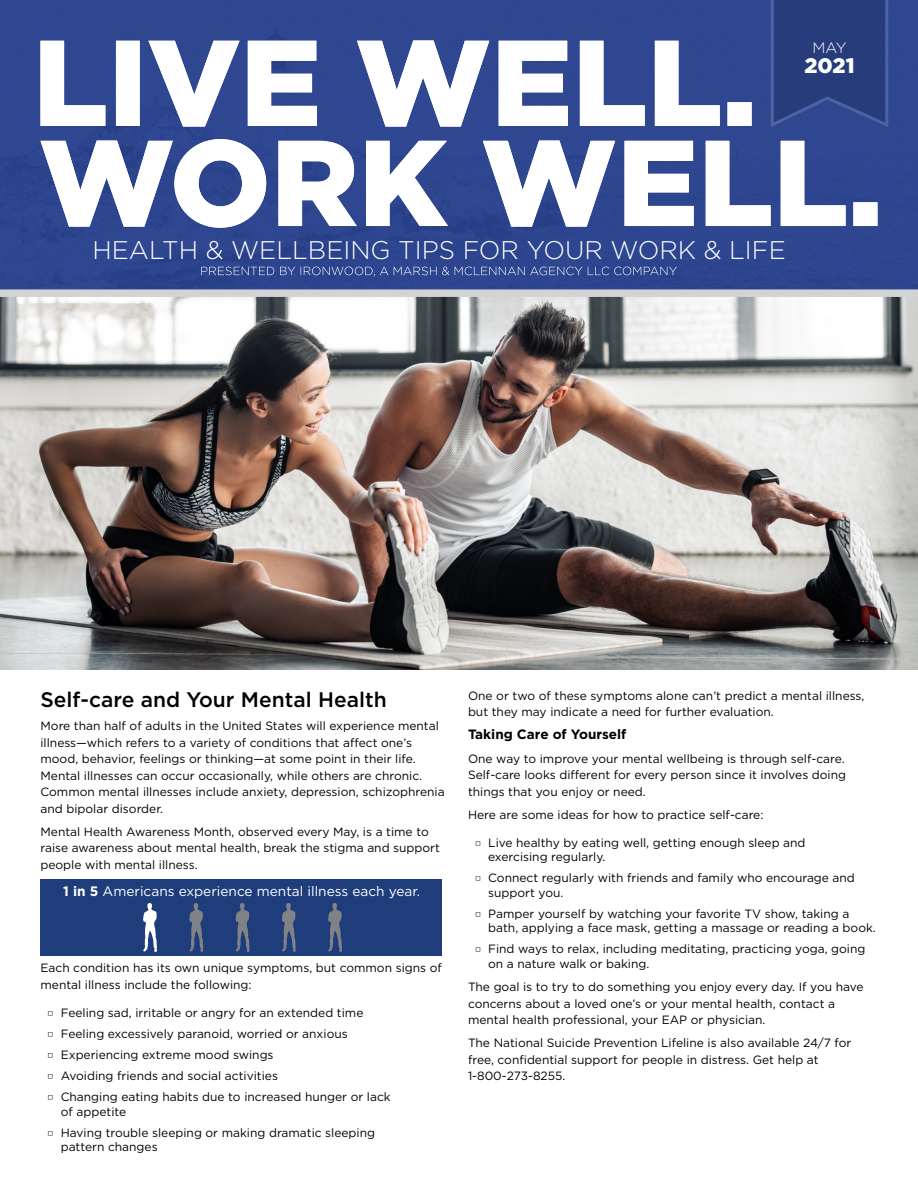
<style>
.page{position:relative;width:918px;height:1188px;background:#fff}
.page>*{position:absolute;margin:0;border:0;box-sizing:border-box;transform-origin:0 0}
.t1{font:300 25.5px "Gotham";color:#fff}
.t2{font:500 21px "Gotham";color:#000}
.t3{font:900 21px "Gotham";color:#fff}
.t4{font:300 15px "Gotham";color:#fff}
.t5{font:13.65px "Gotham";color:#fff}
.t6{font:700 13.5px "Gotham";color:#000}
.t7{font:12px/16.5px "Gotham";color:#000}
.s1{font-weight:700}
.s2{font-family:"Lucida Grande"}
</style>
<div class="page">
<img style="left:0;top:297px;width:918px;height:373px">
<div style="left:0;top:0;width:918px;height:289px;background:#2f4791"></div>
<svg style="left:769px;top:0;width:121px;height:129px;background:#2b4081"></svg>
<div style="left:0;top:289px;width:918px;height:8px;background:#d1d3d4"></div>
<svg style="left:40px;top:41px;width:712px;height:86px"></svg>
<svg style="left:40px;top:139px;width:837px;height:89px"></svg>
<svg style="left:201px;top:267px;width:476px;height:9px;background:#4b609f"></svg>
<div style="left:40px;top:879px;width:402px;height:77px;background:#1f3d7b"></div>
<svg style="left:236px;top:903px;width:14px;height:49px"></svg>
<svg style="left:282px;top:903px;width:14px;height:49px"></svg>
<svg style="left:328px;top:903px;width:14px;height:49px"></svg>
<svg style="left:189px;top:903px;width:14px;height:49px"></svg>
<svg style="left:143px;top:903px;width:14px;height:49px"></svg>
<p class="t4" style="left:813px;top:38px;width:35px">MAY</p>
<h2 class="t3" style="left:804px;top:51px;width:52px">2021</h2>
<h1 class="t1" style="left:92px;top:233px;width:695px">HEALTH &amp; WELLBEING TIPS FOR YOUR WORK &amp; LIFE</h1>
<h2 class="t2" style="left:40px;top:686px;width:348px">Self-care and Your Mental Health</h2>
<p class="t7" style="left:40px;top:717px;width:406px">More than half of adults in the United States will experience mental illness—which refers to a variety of conditions that affect one’s mood, behavior, feelings or thinking—at some point in their life.<br>Mental illnesses can occur occasionally, while others are chronic.<br>Common mental illnesses include anxiety, depression, schizophrenia and bipolar disorder.</p>
<p class="t7" style="left:40px;top:823px;width:401px">Mental Health Awareness Month, observed every May, is a time to raise awareness about mental health, break the stigma and support people with mental illness.</p>
<p class="t5" style="left:63px;top:882px;width:358px"><span class="s1">1 in 5</span> Americans experience mental illness each year.</p>
<p class="t7" style="left:40px;top:960px;width:403px">Each condition has its own unique symptoms, but common signs of mental illness include the following:</p>
<p class="t7" style="left:47px;top:1004px;width:318px"><span class="s2">□</span> Feeling sad, irritable or angry for an extended time</p>
<p class="t7" style="left:47px;top:1025px;width:302px"><span class="s2">□</span> Feeling excessively paranoid, worried or anxious</p>
<p class="t7" style="left:47px;top:1046px;width:228px"><span class="s2">□</span> Experiencing extreme mood swings</p>
<p class="t7" style="left:47px;top:1067px;width:232px"><span class="s2">□</span> Avoiding friends and social activities</p>
<p class="t7" style="left:61px;top:1090px;width:331px;line-height:14.4px;text-indent:-14px"><span class="s2">□</span> Changing eating habits due to increased hunger or lack of appetite</p>
<p class="t7" style="left:61px;top:1125px;width:316px;line-height:14.4px;text-indent:-14px"><span class="s2">□</span> Having trouble sleeping or making dramatic sleeping pattern changes</p>
<p class="t7" style="left:468px;top:687px;width:398px">One or two of these symptoms alone can’t predict a mental illness, but they may indicate a need for further evaluation.</p>
<p class="t6" style="left:468px;top:726px;width:160px">Taking Care of Yourself</p>
<p class="t7" style="left:468px;top:750px;width:380px">One way to improve your mental wellbeing is through self-care.<br>Self-care looks different for every person since it involves doing things that you enjoy or need.</p>
<p class="t7" style="left:468px;top:806px;width:297px">Here are some ideas for how to practice self-care:</p>
<p class="t7" style="left:488px;top:835px;width:319px;line-height:14.4px;text-indent:-14px"><span class="s2">□</span> Live healthy by eating well, getting enough sleep and exercising regularly.</p>
<p class="t7" style="left:488px;top:871px;width:368px;line-height:14.4px;text-indent:-14px"><span class="s2">□</span> Connect regularly with friends and family who encourage and support you.</p>
<p class="t7" style="left:488px;top:906px;width:389px;line-height:14.4px;text-indent:-14px"><span class="s2">□</span> Pamper yourself by watching your favorite TV show, taking a bath, applying a face mask, getting a massage or reading a book.</p>
<p class="t7" style="left:488px;top:942px;width:379px;line-height:14.4px;text-indent:-14px"><span class="s2">□</span> Find ways to relax, including meditating, practicing yoga, going on a nature walk or baking.</p>
<p class="t7" style="left:468px;top:978px;width:397px">The goal is to try to do something you enjoy every day. If you have concerns about a loved one’s or your mental health, contact a mental health professional, your EAP or physician.</p>
<p class="t7" style="left:468px;top:1035px;width:385px">The National Suicide Prevention Lifeline is also available 24/7 for free, confidential support for people in distress. Get help at<br>1-800-273-8255.</p>
</div>
